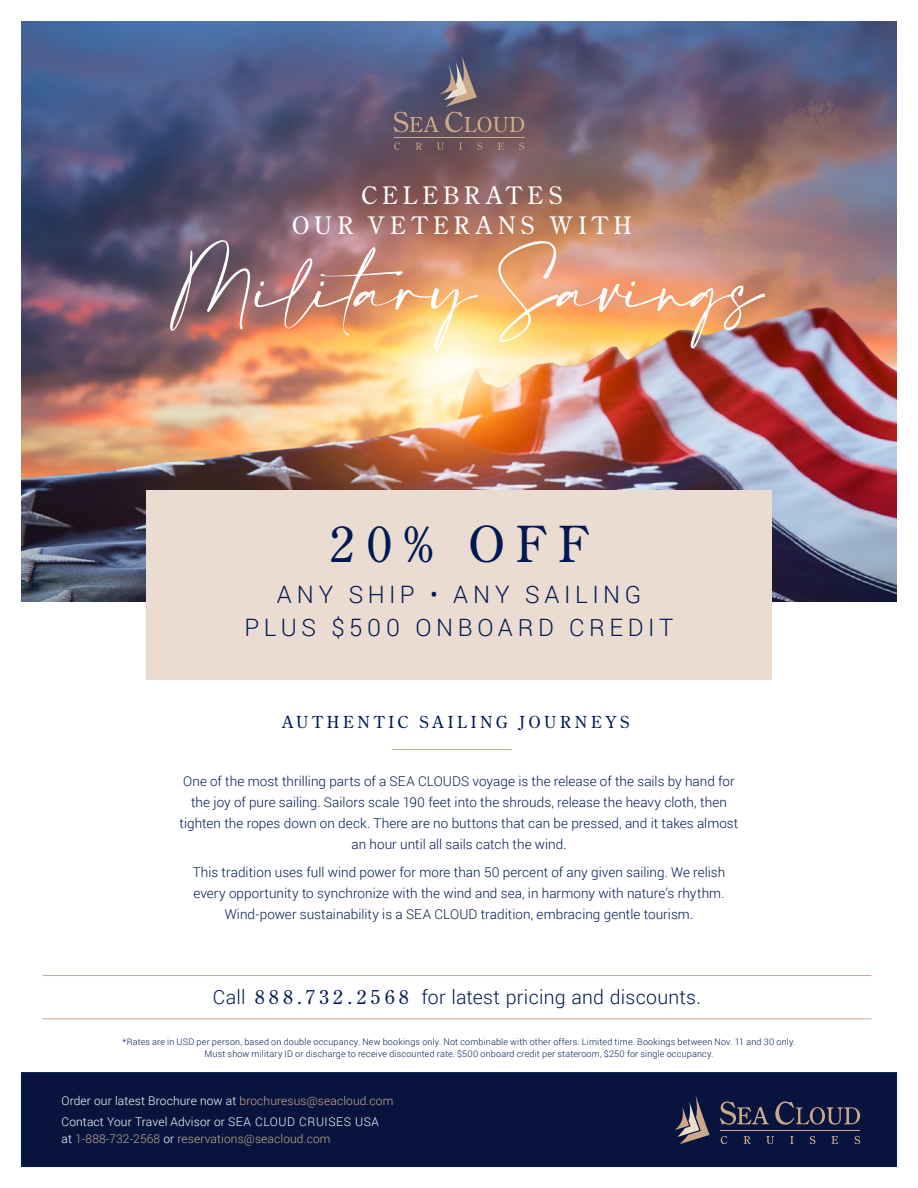
<style>
.page{position:relative;width:918px;height:1188px;background:#fff}
.page>*{position:absolute;margin:0;border:0;box-sizing:border-box;transform-origin:0 0}
.t1{font:51px "Amalfi Coast";letter-spacing:.005em;color:#fff}
.Sail_Titu{font:49.5px "Century Old Style Std";color:#001954}
.t2{font:300 24px "Roboto";letter-spacing:.195em;color:#001954}
.t3{font:24px/30px "Century Old Style Std";letter-spacing:.235em;color:#fff;text-align:center}
.TXT{font:300 19.5px "Roboto";letter-spacing:.015em;color:#001954}
.t4{font:16.5px "Century Old Style Std";letter-spacing:.23em;color:#001954}
.t5{font:300 13.5px/21px "Roboto";letter-spacing:.005em;color:#001954;text-align:center}
.t6{font:300 12px/16.5px "Roboto";letter-spacing:.01em;color:#fff}
.t7{font:300 9px/12px "Roboto";letter-spacing:.02em;color:#001954;text-align:center}
.s1{font-family:"Century Old Style Std";font-weight:400}
.s2{color:#cca989}
</style>
<div class="page">
<img style="left:21px;top:21px;width:876px;height:581px">
<div style="left:146px;top:491px;width:626px;height:189px;background:#eadcd0"></div>
<svg style="left:394px;top:143px;width:6px;height:7px"></svg>
<svg style="left:416px;top:143px;width:6px;height:7px"></svg>
<svg style="left:437px;top:143px;width:7px;height:7px"></svg>
<svg style="left:459px;top:143px;width:3px;height:7px"></svg>
<svg style="left:477px;top:143px;width:6px;height:7px"></svg>
<svg style="left:498px;top:143px;width:6px;height:7px"></svg>
<svg style="left:519px;top:143px;width:5px;height:7px"></svg>
<svg style="left:393px;top:55px;width:131px;height:77px;background:#625c70"></svg>
<hr style="left:394px;top:137px;width:131px;height:1px;background:#cca989">
<hr style="left:392px;top:749px;width:120px;height:1px;background:#cca989">
<div style="left:21px;top:1072px;width:876px;height:95px;background:#08143e;border:1px solid #001954"></div>
<hr style="left:720px;top:1130px;width:140px;height:1px;background:#cca989">
<svg style="left:721px;top:1136px;width:6px;height:8px"></svg>
<svg style="left:744px;top:1136px;width:7px;height:8px"></svg>
<svg style="left:766px;top:1136px;width:8px;height:8px"></svg>
<svg style="left:790px;top:1136px;width:4px;height:8px"></svg>
<svg style="left:810px;top:1136px;width:5px;height:8px"></svg>
<svg style="left:854px;top:1136px;width:6px;height:8px"></svg>
<svg style="left:832px;top:1136px;width:6px;height:8px"></svg>
<svg style="left:720px;top:1101px;width:49px;height:24px"></svg>
<svg style="left:775px;top:1101px;width:85px;height:24px"></svg>
<svg style="left:674px;top:1095px;width:36px;height:49px"></svg>
<hr style="left:43px;top:1018px;width:828px;height:1px;background:#cca989">
<hr style="left:43px;top:975px;width:828px;height:1px;background:#cca989">
<p class="t3" style="left:292px;top:180px;width:341px">CELEBRATES<br>OUR VETERANS WITH</p>
<p class="t1" style="left:170px;top:262px;width:594px">Military Savings</p>
<p class="Sail_Titu" style="left:330px;top:512px;width:260px">20% OFF</p>
<p class="t2" style="left:277px;top:578px;width:366px">ANY SHIP • ANY SAILING</p>
<p class="t2" style="left:244px;top:611px;width:430px">PLUS $500 ONBOARD CREDIT</p>
<p class="t4" style="left:282px;top:711px;width:348px">AUTHENTIC SAILING JOURNEYS</p>
<p class="t5" style="left:180px;top:770px;width:560px">One of the most thrilling parts of a SEA CLOUDS voyage is the release of the sails by hand for the joy of pure sailing. Sailors scale 190 feet into the shrouds, release the heavy cloth, then tighten the ropes down on deck. There are no buttons that can be pressed, and it takes almost an hour until all sails catch the wind.</p>
<p class="t5" style="left:193px;top:861px;width:534px">This tradition uses full wind power for more than 50 percent of any given sailing. We relish every opportunity to synchronize with the wind and sea, in harmony with nature’s rhythm.<br>Wind-power sustainability is a SEA CLOUD tradition, embracing gentle tourism.</p>
<p class="TXT" style="left:213px;top:983px;width:490px">Call <span class="s1">8 8 8 . 7 3 2 . 2 5 6 8</span> for latest pricing and discounts.</p>
<p class="t7" style="left:123px;top:1035px;width:674px">*Rates are in USD per person, based on double occupancy. New bookings only. Not combinable with other offers. Limited time. Bookings between Nov. 11 and 30 only.<br>Must show military ID or discharge to receive discounted rate. $500 onboard credit per stateroom, $250 for single occupancy.</p>
<p class="t6" style="left:62px;top:1092px;width:333px">Order our latest Brochure now at <span class="s2">brochuresus@seacloud.com</span></p>
<p class="t6" style="left:62px;top:1113px;width:319px">Contact Your Travel Advisor or SEA CLOUD CRUISES USA at <span class="s2">1-888-732-2568</span> or <span class="s2">reservations@seacloud.com</span></p>
</div>
